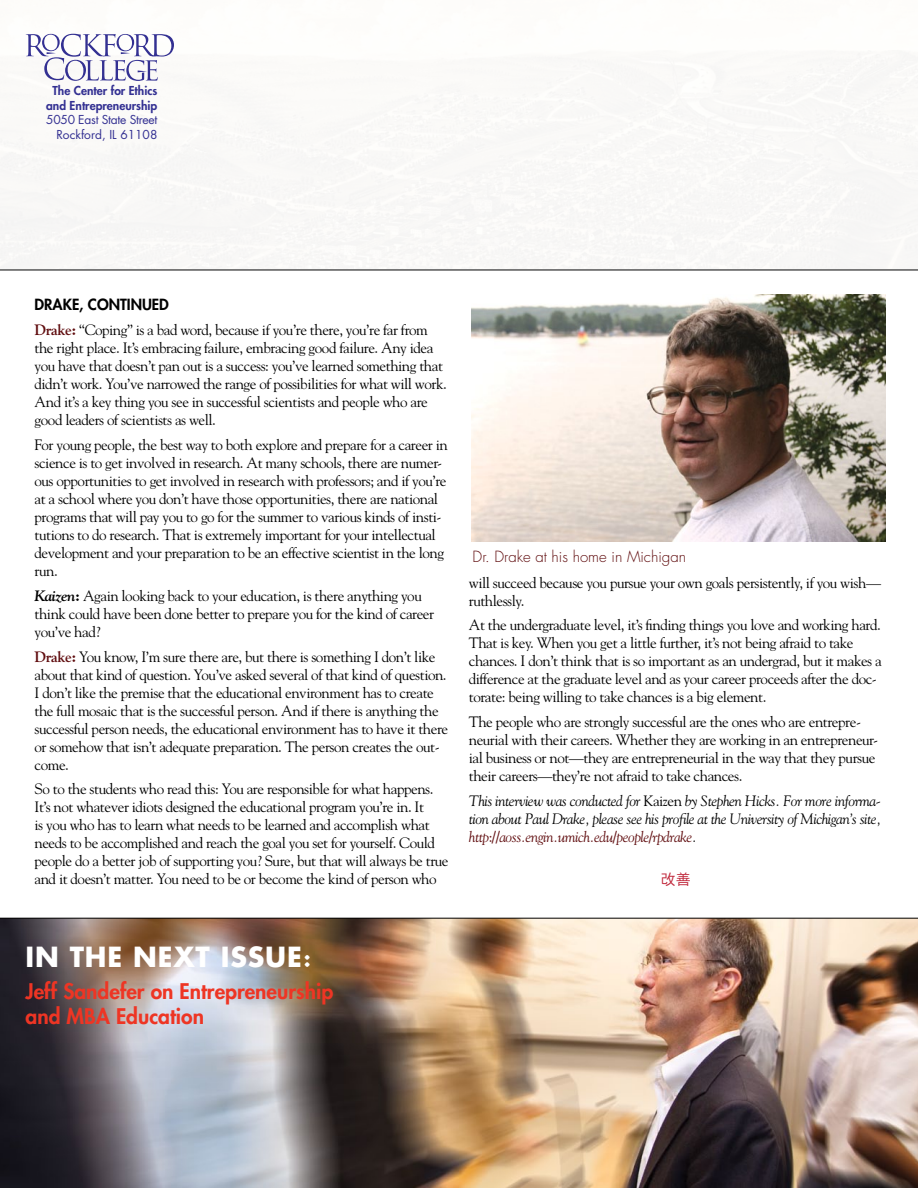
<style>
.page{position:relative;width:918px;height:1188px;background:#fff}
.page>*{position:absolute;margin:0;border:0;box-sizing:border-box;transform-origin:0 0}
.t1{font:700 27px "Futura Std";letter-spacing:.03em;color:#fff}
.t2{font:800 21px/25.2px "Futura Std";color:#ee3524}
.t3{font:15px/18px "Goudy Std";letter-spacing:-.03em;color:#000}
.t4{font:italic 15px/18px "Goudy Std";letter-spacing:-.03em;color:#000;text-align:justify}
.t5{font:300 15px "Futura Std";color:#600d0f}
.t6{font:800 15px "Futura Std";color:#000}
.t7{font:15px "Heisei Kaku Go Std W3";color:#c0273b}
.t8{font:800 12px/14.4px "Futura Std";color:#333092;text-align:center}
.t9{font:12px/14.4px "Futura Std";letter-spacing:-.02em;color:#333092;text-align:right}
.s1{font-weight:700;color:#600d0f}
.s2{font-weight:700;font-style:italic}
.s3{font-weight:700}
.s4{font-style:normal}
.s5{color:#600d0f}
.s6{font-style:normal;color:#600d0f}
.s7{font-family:"Goudy Std"}
</style>
<div class="page">
<img style="left:0;top:919px;width:918px;height:269px">
<hr style="left:0;top:918px;width:918px;height:1px;background:#000">
<svg style="left:26px;top:34px;width:148px;height:47px"></svg>
<hr style="left:0;top:270px;width:918px;height:1px;background:#000">
<img style="left:472px;top:294px;width:413px;height:247px">
<p class="t8" style="left:46px;top:84px;width:113px">The Center for Ethics and Entrepreneurship</p>
<p class="t9" style="left:46px;top:113px;width:113px">5050 East State Street<br>Rockford, IL 61108</p>
<p class="t6" style="left:35px;top:295px;width:136px">Drake, continued</p>
<p class="t3" style="left:35px;top:321px;width:414px"><span class="s1">Drake:</span> “Coping” is a bad word, because if you’re there, you’re far from the right place. It’s embracing failure, embracing good failure. Any idea you have that doesn’t pan out is a success: you’ve learned something that didn’t work. You’ve narrowed the range of possibilities for what will work.<br>And it’s a key thing you see in successful scientists and people who are good leaders of scientists as well.</p>
<p class="t3" style="left:35px;top:436px;width:415px">For young people, the best way to both explore and prepare for a career in science is to get involved in research. At many schools, there are numer&shy;ous opportunities to get involved in research with professors; and if you’re at a school where you don’t have those opportunities, there are national programs that will pay you to go for the summer to various kinds of insti&shy;tutions to do research. That is extremely important for your intellectual development and your preparation to be an effective scientist in the long run.</p>
<p class="t3" style="left:35px;top:587px;width:401px"><span class="s2">Kaizen</span><span class="s3">:</span> Again looking back to your education, is there anything you think could have been done better to prepare you for the kind of career you’ve had?</p>
<p class="t3" style="left:35px;top:647px;width:415px"><span class="s1">Drake:</span> You know, I’m sure there are, but there is something I don’t like about that kind of question. You’ve asked several of that kind of question.<br>I don’t like the premise that the educational environment has to create the full mosaic that is the successful person. And if there is anything the successful person needs, the educational environment has to have it there or somehow that isn’t adequate preparation. The person creates the out&shy;come.</p>
<p class="t3" style="left:35px;top:780px;width:416px">So to the students who read this: You are responsible for what happens.<br>It’s not whatever idiots designed the educational program you’re in. It<br>is you who has to learn what needs to be learned and accomplish what needs to be accomplished and reach the goal you set for yourself. Could people do a better job of supporting you? Sure, but that will always be true and it doesn’t matter. You need to be or become the kind of person who</p>
<p class="t5" style="left:473px;top:547px;width:215px">Dr. Drake at his home in Michigan</p>
<p class="t3" style="left:469px;top:573px;width:414px">will succeed because you pursue your own goals persistently, if you wish— ruthlessly.</p>
<p class="t3" style="left:469px;top:616px;width:414px">At the undergraduate level, it’s finding things you love and working hard.<br>That is key. When you get a little further, it’s not being afraid to take chances. I don’t think that is so important as an undergrad, but it makes a difference at the graduate level and as your career proceeds after the doc&shy;torate: being willing to take chances is a big element.</p>
<p class="t3" style="left:469px;top:713px;width:411px">The people who are strongly successful are the ones who are entrepre&shy;neurial with their careers. Whether they are working in an entrepreneur&shy;ial business or not—they are entrepreneurial in the way that they pursue their careers—they’re not afraid to take chances.</p>
<p class="t4" style="left:469px;top:792px;width:414px">This interview was conducted for <span class="s4">Kaizen</span> by Stephen Hicks. For more informa&shy;tion about Paul Drake, please see his profile at the University of Michigan’s site, <span class="s5">http</span><span class="s6">:</span><span class="s5">//aoss.engin.umich.edu/people/rpdrake</span>.</p>
<p class="t7" style="left:661px;top:870px;width:31px">改善</p>
<h1 class="t1" style="left:26px;top:939px;width:288px">IN THE NEXT ISSUE<span class="s7">:</span></h1>
<h2 class="t2" style="left:26px;top:979px;width:309px">Jeff Sandefer on Entrepreneurship and MBA Education</h2>
</div>
